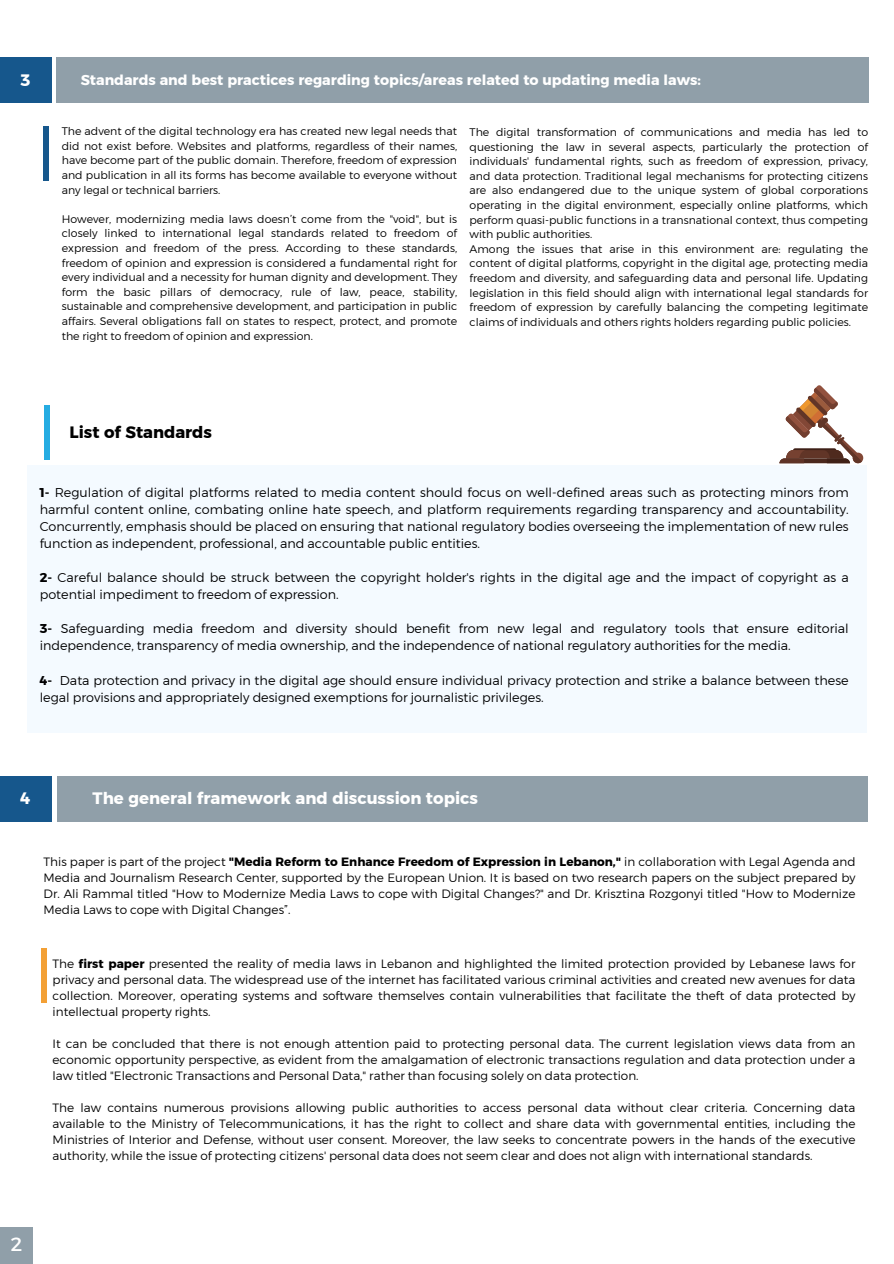
<style>
.page{position:relative;width:894px;height:1264px;background:#fff}
.page>*{position:absolute;margin:0;border:0;box-sizing:border-box;transform-origin:0 0}
.t1{font:19.35px "Kief Montaser Regular";color:#fff}
.t2{font:16.5px "Kief Montaser Bold";color:#fff}
.t3{font:16.35px "Kief Montaser Bold";color:#000}
.t4{font:14.25px "Kief Montaser Bold";color:#fff}
.t5{font:12.75px/17px "Kief Montaser Light";color:#000}
.t6{font:12px/16px "Kief Montaser Light";color:#000;text-align:justify}
.t7{font:10.95px/14.5px "Kief Montaser Light";color:#000;text-align:justify}
.s1{font-family:"Kief Montaser Bold"}
</style>
<div class="page">
<div style="left:27px;top:465px;width:839px;height:267px;background:#f4faff"></div>
<svg style="left:779px;top:385px;width:84px;height:79px"></svg>
<div style="left:0;top:58px;width:51px;height:45px;background:#16578c"></div>
<div style="left:57px;top:58px;width:811px;height:45px;background:#909fa9"></div>
<div style="left:44px;top:126px;width:5px;height:54px;background:#16578c"></div>
<div style="left:44px;top:405px;width:5px;height:54px;background:#26ace2"></div>
<div style="left:0;top:776px;width:51px;height:45px;background:#16578c"></div>
<div style="left:57px;top:776px;width:810px;height:45px;background:#909fa9"></div>
<div style="left:41px;top:948px;width:6px;height:54px;background:#f3a035"></div>
<div style="left:0;top:1227px;width:33px;height:36px;background:#909fa9"></div>
<p class="t2" style="left:21px;top:70px;width:11px">3</p>
<p class="t4" style="left:81px;top:71px;width:621px">Standards and best practices regarding topics/areas related to updating media laws:</p>
<p class="t7" style="left:62px;top:124px;width:397px">The advent of the digital technology era has created new legal needs that did not exist before. Websites and platforms, regardless of their names, have become part of the public domain. Therefore, freedom of expression and publication in all its forms has become available to everyone without any legal or technical barriers.</p>
<p class="t7" style="left:62px;top:211px;width:397px">However, modernizing media laws doesn’t come from the "void", but is closely linked to international legal standards related to freedom of expression and freedom of the press. According to these standards, freedom of opinion and expression is considered a fundamental right for every individual and a necessity for human dignity and development. They form the basic pillars of democracy, rule of law, peace, stability, sustainable and comprehensive development, and participation in public affairs. Several obligations fall on states to respect, protect, and promote the right to freedom of opinion and expression.</p>
<h2 class="t7" style="left:469px;top:125px;width:400px">The digital transformation of communications and media has led to questioning the law in several aspects, particularly the protection of individuals' fundamental rights, such as freedom of expression, privacy, and data protection. Traditional legal mechanisms for protecting citizens are also endangered due to the unique system of global corporations operating in the digital environment, especially online platforms, which perform quasi-public functions in a transnational context, thus competing with public authorities.</h2>
<h2 class="t7" style="left:469px;top:241px;width:400px">Among the issues that arise in this environment are: regulating the content of digital platforms, copyright in the digital age, protecting media freedom and diversity, and safeguarding data and personal life. Updating legislation in this field should align with international legal standards for freedom of expression by carefully balancing the competing legitimate claims of individuals and others rights holders regarding public policies.</h2>
<h2 class="t3" style="left:69px;top:422px;width:144px">List of Standards</h2>
<p class="t5" style="left:40px;top:484px;width:810px;text-align:justify"><span class="s1">1-</span> Regulation of digital platforms related to media content should focus on well-defined areas such as protecting minors from harmful content online, combating online hate speech, and platform requirements regarding transparency and accountability.<br>Concurrently, emphasis should be placed on ensuring that national regulatory bodies overseeing the implementation of new rules function as independent, professional, and accountable public entities.</p>
<p class="t5" style="left:40px;top:569px;width:810px"><span class="s1">2-</span> Careful balance should be struck between the copyright holder's rights in the digital age and the impact of copyright as a potential impediment to freedom of expression.</p>
<h1 class="t5" style="left:40px;top:620px;width:810px"><span class="s1">3-</span> Safeguarding media freedom and diversity should benefit from new legal and regulatory tools that ensure editorial independence, transparency of media ownership, and the independence of national regulatory authorities for the media.</h1>
<p class="t5" style="left:40px;top:671px;width:810px"><span class="s1">4-</span> Data protection and privacy in the digital age should ensure individual privacy protection and strike a balance between these legal provisions and appropriately designed exemptions for journalistic privileges.</p>
<h2 class="t2" style="left:21px;top:788px;width:12px">4</h2>
<p class="t2" style="left:93px;top:788px;width:387px">The general framework and discussion topics</p>
<p class="t6" style="left:44px;top:853px;width:813px">This paper is part of the project <span class="s1">"Media Reform to Enhance Freedom of Expression in Lebanon,"</span> in collaboration with Legal Agenda and Media and Journalism Research Center, supported by the European Union. It is based on two research papers on the subject prepared by Dr. Ali Rammal titled "How to Modernize Media Laws to cope with Digital Changes?" and Dr. Krisztina Rozgonyi titled "How to Modernize Media Laws to cope with Digital Changes”.</p>
<h2 class="t1" style="left:11px;top:1232px;width:13px">2</h2>
<p class="t6" style="left:53px;top:955px;width:804px">The <span class="s1">first paper</span> presented the reality of media laws in Lebanon and highlighted the limited protection provided by Lebanese laws for privacy and personal data. The widespread use of the internet has facilitated various criminal activities and created new avenues for data collection. Moreover, operating systems and software themselves contain vulnerabilities that facilitate the theft of data protected by intellectual property rights.</p>
<h2 class="t6" style="left:53px;top:1035px;width:804px">It can be concluded that there is not enough attention paid to protecting personal data. The current legislation views data from an economic opportunity perspective, as evident from the amalgamation of electronic transactions regulation and data protection under a law titled "Electronic Transactions and Personal Data," rather than focusing solely on data protection.</h2>
<h2 class="t6" style="left:53px;top:1099px;width:804px">The law contains numerous provisions allowing public authorities to access personal data without clear criteria. Concerning data available to the Ministry of Telecommunications, it has the right to collect and share data with governmental entities, including the Ministries of Interior and Defense, without user consent. Moreover, the law seeks to concentrate powers in the hands of the executive authority, while the issue of protecting citizens' personal data does not seem clear and does not align with international standards.</h2>
</div>
